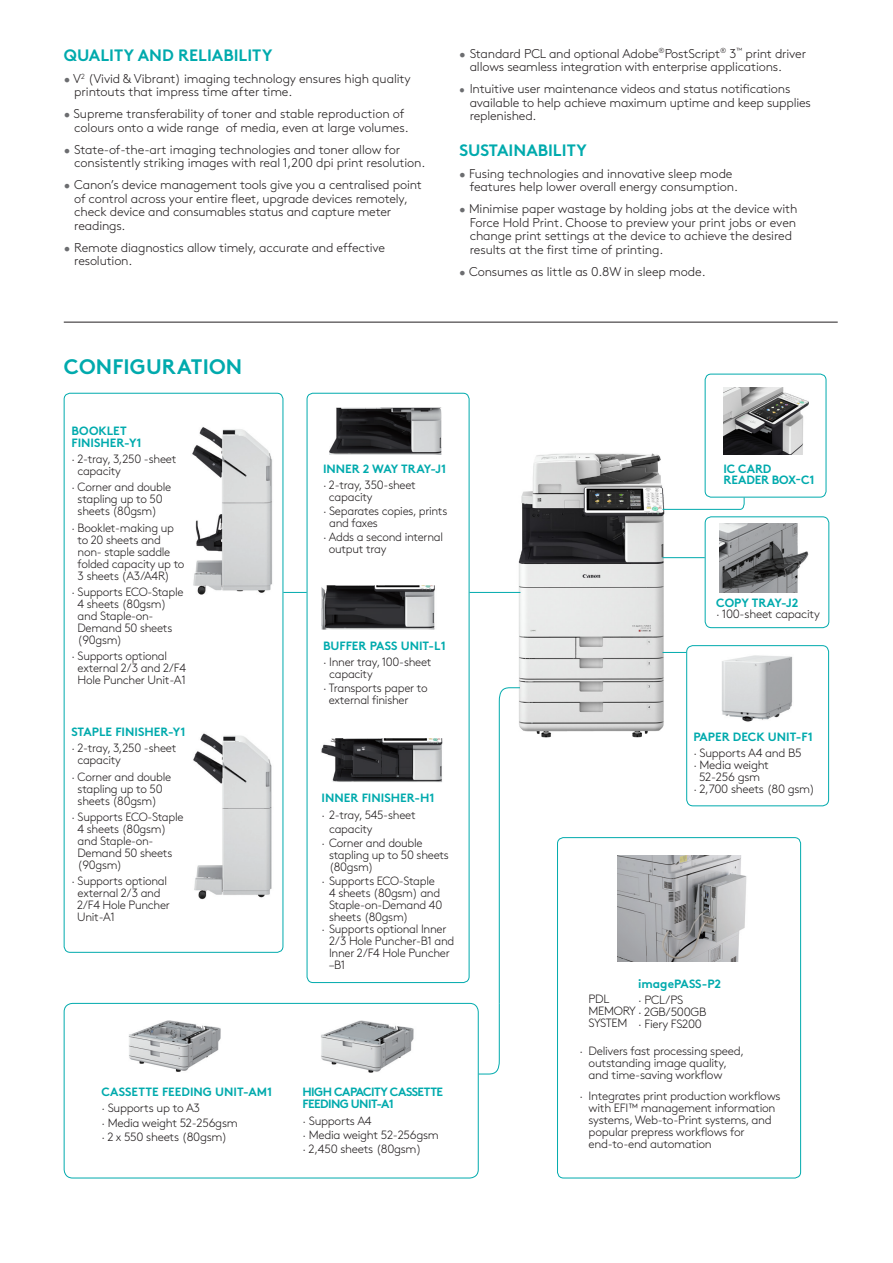
<style>
.page{position:relative;width:893px;height:1263px;background:#fff}
.page>*{position:absolute;margin:0;border:0;box-sizing:border-box;transform-origin:0 0}
.Title_1{font:700 21px "Brown Pro";letter-spacing:.01em;color:#00aaad}
.Title_1-2{font:700 16.5px "Brown Pro";color:#00aaad}
.Base_List{font:700 16.5px "Brown Pro";color:#00aaad}
.Base_List-2{font:300 12.75px/13.5px "Brown Pro";letter-spacing:-.015em;color:#231f20}
.TableBody{font:300 12px/12px "Brown Pro";letter-spacing:-.025em;color:#231f20}
.TableBody-2{font:700 12px/12px "Brown Pro";color:#00aaad}
.TableBody-3{font:700 12px "Brown Pro";letter-spacing:-.05em;color:#00aaad}
.s1{color:#6c6d70}
.s2{font-size:12px;color:#6c6d70}
</style>
<div class="page">
<div style="left:64px;top:1003px;width:415px;height:175px;border:1px solid #00aaad;border-radius:9px"></div>
<img style="left:618px;top:855px;width:129px;height:107px">
<div style="left:705px;top:516px;width:124px;height:112px;border:1px solid #00aaad;border-radius:6px"></div>
<div style="left:64px;top:393px;width:219px;height:560px;border:1px solid #00aaad;border-radius:6px"></div>
<div style="left:686px;top:645px;width:143px;height:161px;border:1px solid #00aaad;border-radius:6px"></div>
<div style="left:307px;top:393px;width:162px;height:590px;border:1px solid #00aaad;border-radius:6px"></div>
<svg style="left:283px;top:592px;width:24px;height:1px"></svg>
<div style="left:557px;top:837px;width:244px;height:341px;border:1px solid #00aaad;border-radius:6px"></div>
<img style="left:192px;top:427px;width:80px;height:168px">
<img style="left:193px;top:733px;width:79px;height:167px">
<img style="left:321px;top:738px;width:122px;height:44px">
<img style="left:329px;top:408px;width:113px;height:47px">
<img style="left:322px;top:585px;width:113px;height:45px">
<img style="left:719px;top:524px;width:90px;height:68px">
<div style="left:705px;top:374px;width:121px;height:123px;border:1px solid #00aaad;border-radius:6px"></div>
<img style="left:321px;top:1020px;width:93px;height:53px">
<img style="left:128px;top:1020px;width:93px;height:52px">
<img style="left:722px;top:655px;width:71px;height:67px">
<img style="left:723px;top:387px;width:86px;height:68px">
<hr style="left:64px;top:322px;width:774px;height:1px;background:#231f20">
<img style="left:516px;top:453px;width:152px;height:285px">
<hr style="left:469px;top:592px;width:51px;height:1px;background:#00aaad">
<hr style="left:662px;top:557px;width:43px;height:1px;background:#00aaad">
<svg style="left:662px;top:497px;width:83px;height:13px"></svg>
<svg style="left:662px;top:652px;width:24px;height:1px"></svg>
<svg style="left:478px;top:687px;width:43px;height:388px"></svg>
<p class="Title_1-2" style="left:64px;top:42px;width:210px">QUALITY AND RELIABILITY</p>
<p class="Base_List-2" style="left:74px;top:71px;width:338px;text-indent:-11px"><span class="s1">•</span> V<sup>2</sup> (Vivid &amp; Vibrant) imaging technology ensures high quality printouts that impress time after time.</p>
<p class="Base_List-2" style="left:74px;top:106px;width:336px;text-indent:-11px"><span class="s1">•</span> Supreme transferability of toner and stable reproduction of colours onto a wide range of media, even at large volumes.</p>
<p class="Base_List-2" style="left:74px;top:142px;width:353px;text-indent:-11px"><span class="s1">•</span> State-of-the-art imaging technologies and toner allow for consistently striking images with real 1,200 dpi print resolution.</p>
<p class="Base_List-2" style="left:74px;top:177px;width:349px;text-indent:-11px"><span class="s1">•</span> Canon’s device management tools give you a centralised point of control across your entire fleet, upgrade devices remotely, check device and consumables status and capture meter readings.</p>
<p class="Base_List-2" style="left:74px;top:240px;width:312px;text-indent:-11px"><span class="s1">•</span> Remote diagnostics allow timely, accurate and effective resolution.</p>
<p class="Base_List-2" style="left:470px;top:46px;width:338px;text-indent:-11px"><span class="s1">•</span> Standard PCL and optional Adobe<sup>®</sup>PostScript<sup>®</sup> 3<sup>™</sup> print driver allows seamless integration with enterprise applications.</p>
<p class="Base_List-2" style="left:470px;top:81px;width:343px;text-indent:-11px"><span class="s2">•</span> Intuitive user maintenance videos and status notifications available to help achieve maximum uptime and keep supplies replenished.</p>
<p class="Base_List" style="left:459px;top:137px;width:129px">SUSTAINABILITY</p>
<p class="Base_List-2" style="left:459px;top:166px;width:275px"><span class="s1">•</span> Fusing technologies and innovative sleep mode</p>
<p class="Base_List-2" style="left:470px;top:179px;width:270px">features help lower overall energy consumption.</p>
<p class="Base_List-2" style="left:470px;top:201px;width:329px;text-indent:-11px"><span class="s1">•</span> Minimise paper wastage by holding jobs at the device with Force Hold Print. Choose to preview your print jobs or even change print settings at the device to achieve the desired results at the first time of printing.</p>
<p class="Base_List-2" style="left:459px;top:264px;width:248px"><span class="s1">•</span> Consumes as little as 0.8W in sleep mode.</p>
<p class="Title_1" style="left:64px;top:349px;width:180px">CONFIGURATION</p>
<p class="TableBody-2" style="left:71px;top:423px;width:72px">BOOKLET<br>FINISHER-Y1</p>
<p class="TableBody" style="left:77px;top:452px;width:100px;text-indent:-6px">· 2-tray, 3,250 -sheet capacity</p>
<p class="TableBody" style="left:78px;top:480px;width:95px;text-indent:-6px">· Corner and double stapling up to 50 sheets (80gsm)</p>
<p class="TableBody" style="left:78px;top:521px;width:108px;text-indent:-6px">· Booklet-making up to 20 sheets and non- staple saddle folded capacity up to<br>3 sheets (A3/A4R)</p>
<p class="TableBody" style="left:78px;top:585px;width:107px;text-indent:-6px">· Supports ECO-Staple<br>4 sheets (80gsm) and Staple-on-<br>Demand 50 sheets (90gsm)</p>
<p class="TableBody" style="left:78px;top:649px;width:110px;text-indent:-6px">· Supports optional external 2/3 and 2/F4<br>Hole Puncher Unit-A1</p>
<p class="TableBody-2" style="left:323px;top:461px;width:125px">INNER 2 WAY TRAY-J1</p>
<p class="TableBody" style="left:329px;top:478px;width:88px;text-indent:-6px">· 2-tray, 350-sheet capacity</p>
<p class="TableBody" style="left:329px;top:504px;width:120px;text-indent:-6px">· Separates copies, prints and faxes</p>
<p class="TableBody" style="left:329px;top:530px;width:116px;text-indent:-6px">· Adds a second internal output tray</p>
<p class="TableBody-2" style="left:323px;top:638px;width:124px">BUFFER PASS UNIT-L1</p>
<p class="TableBody" style="left:329px;top:655px;width:104px;text-indent:-6px">· Inner tray, 100-sheet capacity</p>
<p class="TableBody" style="left:329px;top:681px;width:100px;text-indent:-6px">· Transports paper to external finisher</p>
<p class="TableBody-2" style="left:724px;top:462px;width:92px;line-height:11.2px">IC CARD<br>READER BOX-C1</p>
<p class="TableBody-2" style="left:716px;top:595px;width:84px">COPY TRAY-J2</p>
<p class="TableBody" style="left:716px;top:607px;width:105px">· 100-sheet capacity</p>
<p class="TableBody-2" style="left:71px;top:725px;width:116px">STAPLE FINISHER-Y1</p>
<p class="TableBody" style="left:77px;top:741px;width:100px;text-indent:-6px">· 2-tray, 3,250 -sheet capacity</p>
<p class="TableBody" style="left:78px;top:770px;width:95px;text-indent:-6px">· Corner and double stapling up to 50 sheets (80gsm)</p>
<p class="TableBody" style="left:78px;top:810px;width:107px;text-indent:-6px">· Supports ECO-Staple<br>4 sheets (80gsm) and Staple-on-<br>Demand 50 sheets (90gsm)</p>
<p class="TableBody" style="left:71px;top:874px;width:97px;text-align:center">· Supports optional external 2/3 and</p>
<p class="TableBody" style="left:77px;top:898px;width:94px">2/F4 Hole Puncher</p>
<p class="TableBody" style="left:77px;top:910px;width:39px">Unit-A1</p>
<p class="TableBody-2" style="left:322px;top:791px;width:114px">INNER FINISHER-H1</p>
<p class="TableBody" style="left:322px;top:808px;width:96px">· 2-tray, 545-sheet</p>
<p class="TableBody" style="left:329px;top:822px;width:45px">capacity</p>
<p class="TableBody" style="left:329px;top:836px;width:121px;text-indent:-8px">· Corner and double stapling up to 50 sheets (80gsm)</p>
<p class="TableBody" style="left:329px;top:874px;width:113px;text-indent:-8px">· Supports ECO-Staple<br>4 sheets (80gsm) and</p>
<p class="TableBody" style="left:329px;top:898px;width:115px">Staple-on-Demand 40 sheets (80gsm)</p>
<p class="TableBody" style="left:329px;top:922px;width:127px;text-indent:-8px">· Supports optional Inner<br>2/3 Hole Puncher-B1 and<br>Inner 2/F4 Hole Puncher –B1</p>
<p class="TableBody-2" style="left:101px;top:1085px;width:172px">CASSETTE FEEDING UNIT-AM1</p>
<p class="TableBody" style="left:101px;top:1101px;width:100px">· Supports up to A3</p>
<p class="TableBody" style="left:101px;top:1115px;width:138px">· Media weight 52-256gsm</p>
<p class="TableBody" style="left:101px;top:1130px;width:127px">· 2 x 550 sheets (80gsm)</p>
<p class="TableBody-3" style="left:303px;top:1082px;width:142px">HIGH CAPACITY CASSETTE</p>
<p class="TableBody-3" style="left:303px;top:1094px;width:93px">FEEDING UNIT-A1</p>
<p class="TableBody" style="left:303px;top:1113px;width:71px">· Supports A4</p>
<p class="TableBody" style="left:303px;top:1127px;width:138px">· Media weight 52-256gsm</p>
<p class="TableBody" style="left:303px;top:1142px;width:120px">· 2,450 sheets (80gsm)</p>
<p class="TableBody-2" style="left:693px;top:729px;width:121px">PAPER DECK UNIT-F1</p>
<p class="TableBody" style="left:693px;top:746px;width:110px">· Supports A4 and B5</p>
<p class="TableBody" style="left:693px;top:758px;width:77px">· Media weight</p>
<p class="TableBody" style="left:699px;top:770px;width:62px">52-256 gsm</p>
<p class="TableBody" style="left:693px;top:782px;width:123px">· 2,700 sheets (80 gsm)</p>
<p class="TableBody-2" style="left:638px;top:976px;width:84px">imagePASS-P2</p>
<p class="TableBody" style="left:638px;top:993px;width:47px">· PCL/PS</p>
<p class="TableBody" style="left:588px;top:1005px;width:119px">MEMORY · 2GB/500GB</p>
<p class="TableBody" style="left:638px;top:1017px;width:65px">· Fiery FS200</p>
<p class="TableBody" style="left:588px;top:992px;width:22px">PDL</p>
<p class="TableBody" style="left:588px;top:1016px;width:40px">SYSTEM</p>
<p class="TableBody" style="left:589px;top:1044px;width:157px;text-indent:-9px">· Delivers fast processing speed, outstanding image quality,</p>
<p class="TableBody" style="left:589px;top:1068px;width:135px">and time-saving workflow</p>
<p class="TableBody" style="left:589px;top:1089px;width:194px;text-indent:-9px">· Integrates print production workflows with EFI™ management information systems, Web-to-Print systems, and popular prepress workflows for</p>
<p class="TableBody" style="left:589px;top:1137px;width:125px">end-to-end automation</p>
</div>
